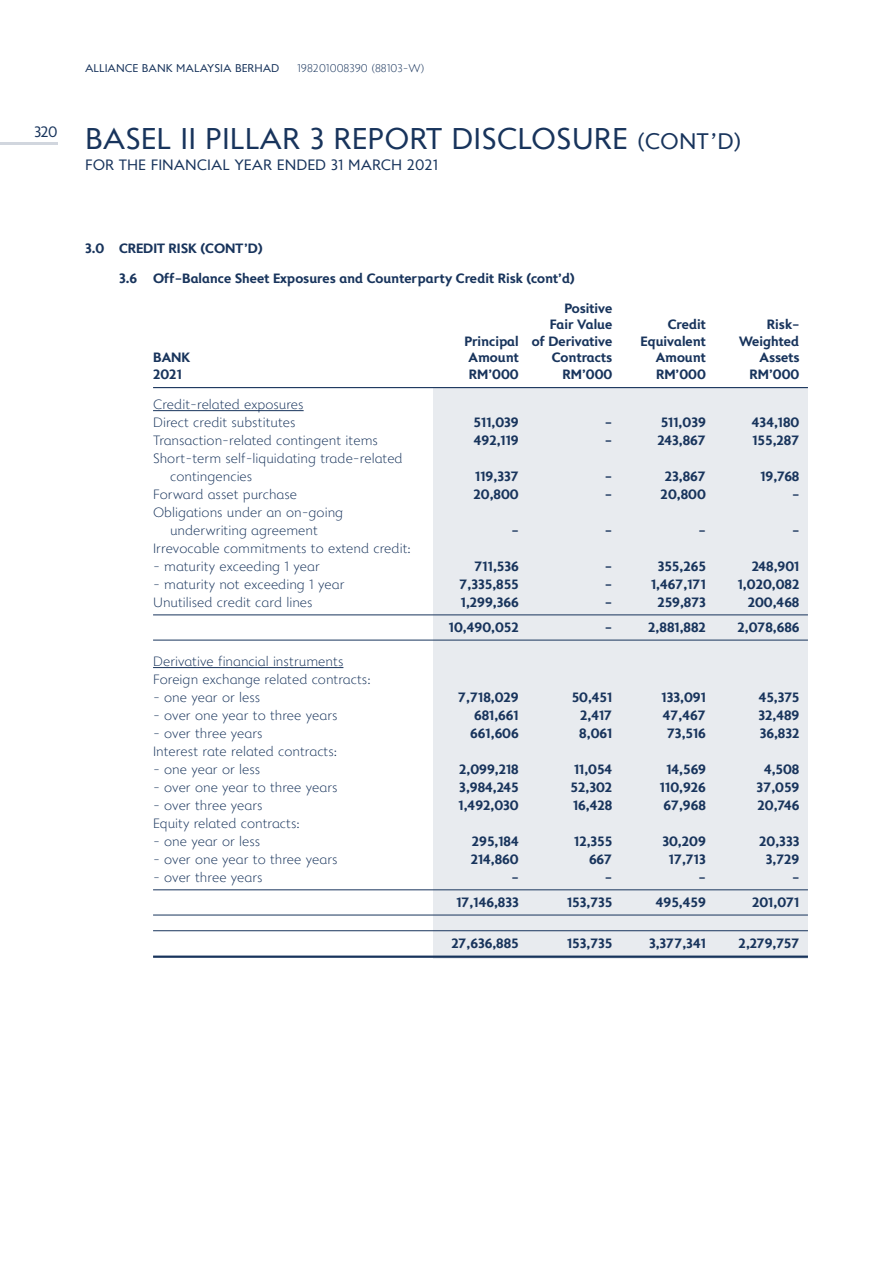
<style>
.page{position:relative;width:893px;height:1263px;background:#fff}
.page>*{position:absolute;margin:0;border:0;box-sizing:border-box;transform-origin:0 0}
.t1{font:700 30px "Alliance";color:#18345c}
.t2{font:700 15px "Alliance";color:#18345c}
.t3{font:800 13.5px/29.2px "Alliance";color:#18345c}
.t4{font:500 13.5px/18px "Alliance";color:#18345c}
.t5{font:700 11.25px "Alliance";color:#18345c}
.t6{font:500 11.25px "Alliance";color:#18345c}
.s1{font-size:22.5px}
</style>
<div class="page">
<hr style="left:0;top:142px;width:58px;height:3px;background:#d1d6de">
<div style="left:434px;top:388px;width:374px;height:570px;background:#e8ebef"></div>
<hr style="left:153px;top:387px;width:655px;height:1px;background:#18345c">
<hr style="left:153px;top:410px;width:151px;height:1px;background:#18345c">
<hr style="left:153px;top:614px;width:655px;height:1px;background:#18345c">
<hr style="left:153px;top:640px;width:655px;height:1px;background:#18345c">
<hr style="left:153px;top:667px;width:190px;height:1px;background:#18345c">
<hr style="left:153px;top:889px;width:655px;height:1px;background:#18345c">
<hr style="left:153px;top:915px;width:655px;height:1px;background:#18345c">
<hr style="left:153px;top:930px;width:655px;height:1px;background:#18345c">
<hr style="left:153px;top:955px;width:655px;height:3px;background:#18345c">
<p class="t5" style="left:85px;top:62px;width:196px">ALLIANCE BANK MALAYSIA BERHAD</p>
<p class="t6" style="left:297px;top:62px;width:129px">198201008390 (88103-W)</p>
<h1 class="t1" style="left:34px;top:122px;width:709px"><sup>320</sup> BASEL II PILLAR 3 REPORT DISCLOSURE <span class="s1">(CONT’D)</span></h1>
<p class="t2" style="left:85px;top:156px;width:355px">FOR THE FINANCIAL YEAR ENDED 31 MARCH 2021</p>
<p class="t3" style="left:85px;top:234px;width:52px">3.0 Credit</p>
<p class="t3" style="left:169px;top:234px;width:16px">Risk</p>
<p class="t3" style="left:201px;top:234px;width:64px">(CONT’D)</p>
<p class="t3" style="left:565px;top:264px;width:49px;text-indent:-446px">3.6 Off-Balance Sheet Exposures and Counterparty Credit Risk (cont’d)<br>Positive</p>
<p class="t3" style="left:550px;top:310px;width:64px">Fair Value</p>
<p class="t3" style="left:668px;top:310px;width:40px">Credit</p>
<p class="t3" style="left:767px;top:310px;width:34px">Risk-</p>
<p class="t3" style="left:464px;top:327px;width:149px">Principal of Derivative</p>
<p class="t3" style="left:641px;top:327px;width:67px">Equivalent</p>
<p class="t3" style="left:739px;top:327px;width:62px">Weighted</p>
<p class="t3" style="left:153px;top:343px;width:39px">BANK</p>
<p class="t3" style="left:469px;top:343px;width:52px">Amount</p>
<p class="t3" style="left:552px;top:343px;width:62px">Contracts</p>
<p class="t3" style="left:656px;top:343px;width:52px">Amount</p>
<p class="t3" style="left:759px;top:343px;width:41px">Assets</p>
<p class="t3" style="left:153px;top:360px;width:30px">2021</p>
<p class="t3" style="left:469px;top:360px;width:51px">RM’000</p>
<p class="t3" style="left:562px;top:360px;width:51px">RM’000</p>
<p class="t3" style="left:656px;top:360px;width:51px">RM’000</p>
<p class="t3" style="left:750px;top:360px;width:51px">RM’000</p>
<p class="t4" style="left:153px;top:396px;width:152px">Credit-related exposures<br>Direct credit substitutes</p>
<p class="t3" style="left:474px;top:408px;width:47px">511,039</p>
<p class="t3" style="left:605px;top:408px;width:9px">-</p>
<p class="t3" style="left:661px;top:408px;width:47px">511,039</p>
<p class="t3" style="left:752px;top:408px;width:49px">434,180</p>
<p class="t4" style="left:153px;top:432px;width:226px">Transaction-related contingent items</p>
<p class="t3" style="left:474px;top:426px;width:46px">492,119</p>
<p class="t3" style="left:605px;top:426px;width:9px">-</p>
<p class="t3" style="left:658px;top:426px;width:50px">243,867</p>
<p class="t3" style="left:752px;top:426px;width:49px">155,287</p>
<p class="t4" style="left:170px;top:450px;width:234px;text-indent:-17px">Short-term self-liquidating trade-related contingencies</p>
<p class="t3" style="left:475px;top:462px;width:45px">119,337</p>
<p class="t3" style="left:605px;top:462px;width:9px">-</p>
<p class="t3" style="left:665px;top:462px;width:43px">23,867</p>
<p class="t3" style="left:760px;top:462px;width:41px">19,768</p>
<p class="t4" style="left:153px;top:486px;width:146px">Forward asset purchase</p>
<p class="t3" style="left:474px;top:480px;width:47px">20,800</p>
<p class="t3" style="left:605px;top:480px;width:9px">-</p>
<p class="t3" style="left:661px;top:480px;width:47px">20,800</p>
<p class="t3" style="left:792px;top:480px;width:9px">-</p>
<p class="t4" style="left:170px;top:504px;width:175px;text-indent:-17px">Obligations under an on-going underwriting agreement</p>
<p class="t3" style="left:511px;top:516px;width:9px">-</p>
<p class="t3" style="left:605px;top:516px;width:9px">-</p>
<p class="t3" style="left:698px;top:516px;width:9px">-</p>
<p class="t3" style="left:792px;top:516px;width:9px">-</p>
<p class="t4" style="left:153px;top:540px;width:259px">Irrevocable commitments to extend credit:</p>
<p class="t4" style="left:153px;top:558px;width:168px">- maturity exceeding 1 year</p>
<p class="t3" style="left:475px;top:552px;width:46px">711,536</p>
<p class="t3" style="left:605px;top:552px;width:9px">-</p>
<p class="t3" style="left:658px;top:552px;width:50px">355,265</p>
<p class="t3" style="left:752px;top:552px;width:49px">248,901</p>
<p class="t4" style="left:153px;top:576px;width:193px">- maturity not exceeding 1 year</p>
<p class="t3" style="left:460px;top:570px;width:61px">7,335,855</p>
<p class="t3" style="left:605px;top:570px;width:9px">-</p>
<p class="t3" style="left:651px;top:570px;width:56px">1,467,171</p>
<p class="t3" style="left:738px;top:570px;width:63px">1,020,082</p>
<p class="t4" style="left:153px;top:594px;width:161px">Unutilised credit card lines</p>
<p class="t3" style="left:461px;top:588px;width:59px">1,299,366</p>
<p class="t3" style="left:605px;top:588px;width:9px">-</p>
<p class="t3" style="left:657px;top:588px;width:50px">259,873</p>
<p class="t3" style="left:748px;top:588px;width:53px">200,468</p>
<p class="t3" style="left:449px;top:613px;width:71px">10,490,052</p>
<p class="t3" style="left:605px;top:613px;width:9px">-</p>
<p class="t3" style="left:648px;top:613px;width:59px">2,881,882</p>
<p class="t3" style="left:737px;top:613px;width:63px">2,078,686</p>
<p class="t4" style="left:153px;top:653px;width:219px">Derivative financial instruments<br>Foreign exchange related contracts:</p>
<p class="t4" style="left:153px;top:689px;width:109px">- one year or less</p>
<p class="t3" style="left:458px;top:683px;width:62px">7,718,029</p>
<p class="t3" style="left:572px;top:683px;width:42px">50,451</p>
<p class="t3" style="left:661px;top:683px;width:46px">133,091</p>
<p class="t3" style="left:759px;top:683px;width:42px">45,375</p>
<p class="t4" style="left:153px;top:707px;width:186px">- over one year to three years</p>
<p class="t3" style="left:474px;top:701px;width:46px">681,661</p>
<p class="t3" style="left:580px;top:701px;width:34px">2,417</p>
<p class="t3" style="left:663px;top:701px;width:44px">47,467</p>
<p class="t3" style="left:758px;top:701px;width:42px">32,489</p>
<p class="t4" style="left:153px;top:725px;width:111px">- over three years</p>
<p class="t3" style="left:470px;top:719px;width:50px">661,606</p>
<p class="t3" style="left:579px;top:719px;width:35px">8,061</p>
<p class="t3" style="left:667px;top:719px;width:40px">73,516</p>
<p class="t3" style="left:760px;top:719px;width:41px">36,832</p>
<p class="t4" style="left:153px;top:743px;width:186px">Interest rate related contracts:</p>
<p class="t4" style="left:153px;top:761px;width:109px">- one year or less</p>
<p class="t3" style="left:459px;top:755px;width:61px">2,099,218</p>
<p class="t3" style="left:574px;top:755px;width:40px">11,054</p>
<p class="t3" style="left:666px;top:755px;width:41px">14,569</p>
<p class="t3" style="left:764px;top:755px;width:37px">4,508</p>
<p class="t4" style="left:153px;top:779px;width:186px">- over one year to three years</p>
<p class="t3" style="left:459px;top:773px;width:61px">3,984,245</p>
<p class="t3" style="left:571px;top:773px;width:43px">52,302</p>
<p class="t3" style="left:660px;top:773px;width:47px">110,926</p>
<p class="t3" style="left:757px;top:773px;width:44px">37,059</p>
<p class="t4" style="left:153px;top:797px;width:111px">- over three years</p>
<p class="t3" style="left:459px;top:791px;width:62px">1,492,030</p>
<p class="t3" style="left:573px;top:791px;width:41px">16,428</p>
<p class="t3" style="left:663px;top:791px;width:44px">67,968</p>
<p class="t3" style="left:757px;top:791px;width:43px">20,746</p>
<p class="t4" style="left:153px;top:815px;width:148px">Equity related contracts:</p>
<p class="t4" style="left:153px;top:833px;width:109px">- one year or less</p>
<p class="t3" style="left:472px;top:827px;width:48px">295,184</p>
<p class="t3" style="left:574px;top:827px;width:40px">12,355</p>
<p class="t3" style="left:662px;top:827px;width:45px">30,209</p>
<p class="t3" style="left:759px;top:827px;width:42px">20,333</p>
<p class="t4" style="left:153px;top:851px;width:186px">- over one year to three years</p>
<p class="t3" style="left:471px;top:845px;width:50px">214,860</p>
<p class="t3" style="left:589px;top:845px;width:25px">667</p>
<p class="t3" style="left:669px;top:845px;width:39px">17,713</p>
<p class="t3" style="left:766px;top:845px;width:35px">3,729</p>
<p class="t4" style="left:153px;top:869px;width:111px">- over three years</p>
<p class="t3" style="left:511px;top:863px;width:9px">-</p>
<p class="t3" style="left:605px;top:863px;width:9px">-</p>
<p class="t3" style="left:698px;top:863px;width:9px">-</p>
<p class="t3" style="left:792px;top:863px;width:9px">-</p>
<p class="t3" style="left:456px;top:888px;width:64px">17,146,833</p>
<p class="t3" style="left:567px;top:888px;width:47px">153,735</p>
<p class="t3" style="left:656px;top:888px;width:51px">495,459</p>
<p class="t3" style="left:752px;top:888px;width:49px">201,071</p>
<p class="t3" style="left:451px;top:929px;width:69px">27,636,885</p>
<p class="t3" style="left:567px;top:929px;width:47px">153,735</p>
<p class="t3" style="left:649px;top:929px;width:58px">3,377,341</p>
<p class="t3" style="left:739px;top:929px;width:62px">2,279,757</p>
</div>
